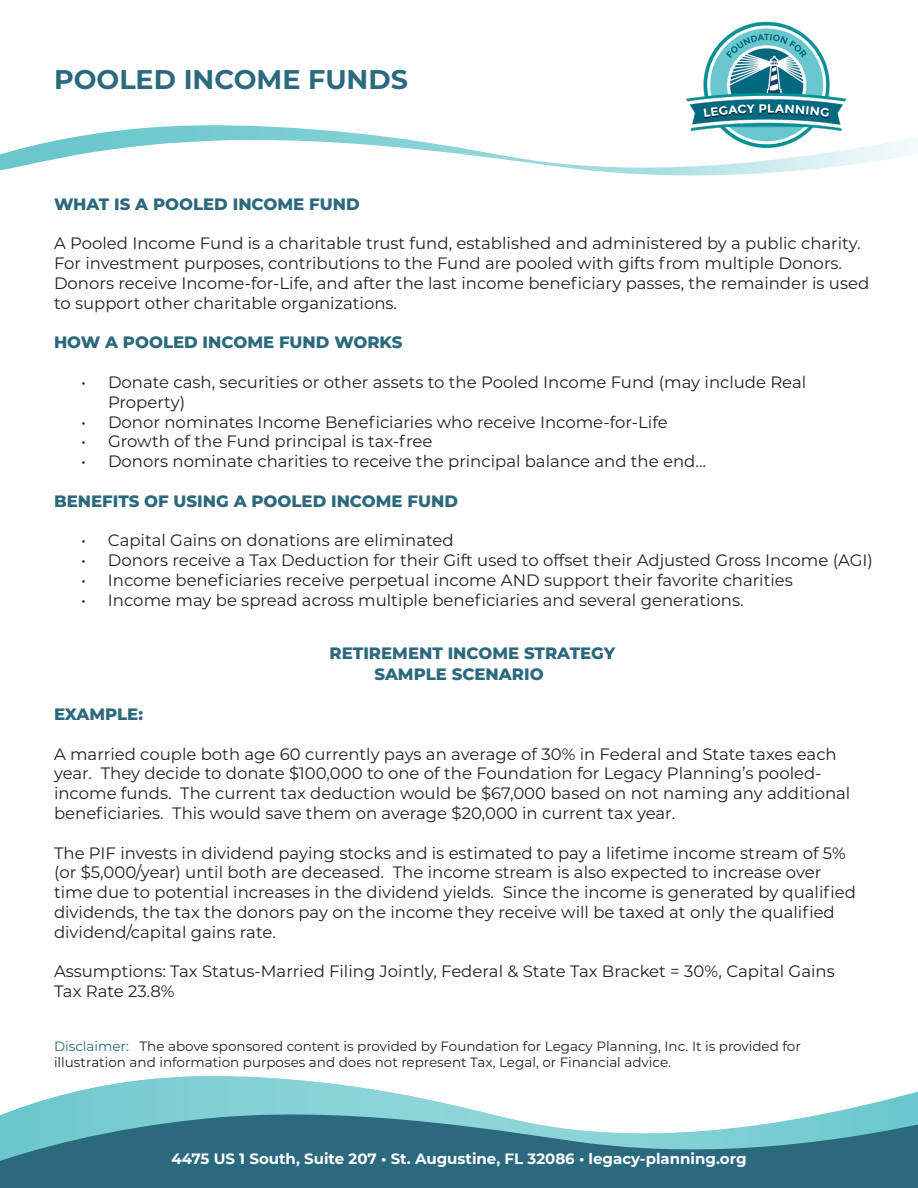
<style>
.page{position:relative;width:918px;height:1188px;background:#fff}
.page>*{position:absolute;margin:0;border:0;box-sizing:border-box;transform-origin:0 0}
.t1{font:700 27px "Montserrat";color:#2b697e}
.Paragraph_Style_1{font:16.5px/19.8px "Montserrat";color:#231f20}
.t2{font:800 16.5px "Montserrat";color:#2b697d}
.Paragraph_Style_1-2{font:800 16.5px "Montserrat";color:#2b697e}
.Small_Type{font:700 15px "Montserrat";color:#fff}
.t3{font:13.5px/16.2px "Montserrat";color:#231f20}
.s1{color:#2b697e}
</style>
<div class="page">
<svg style="left:26px;top:1076px;width:892px;height:30px"></svg>
<img style="left:686px;top:21px;width:161px;height:103px">
<svg style="left:0;top:1106px;width:918px;height:82px;background:#528f9e"></svg>
<svg style="left:0;top:124px;width:918px;height:52px"></svg>
<p class="t1" style="left:54px;top:60px;width:355px">POOLED INCOME FUNDS</p>
<p class="t2" style="left:54px;top:192px;width:307px">WHAT IS A POOLED INCOME FUND</p>
<p class="Paragraph_Style_1" style="left:54px;top:233px;width:817px">A Pooled Income Fund is a charitable trust fund, established and administered by a public charity.<br>For investment purposes, contributions to the Fund are pooled with gifts from multiple Donors.<br>Donors receive Income-for-Life, and after the last income beneficiary passes, the remainder is used to support other charitable organizations.</p>
<p class="t2" style="left:54px;top:331px;width:350px">HOW A POOLED INCOME FUND WORKS</p>
<p class="Paragraph_Style_1" style="left:108px;top:372px;width:700px;text-indent:-27px">• Donate cash, securities or other assets to the Pooled Income Fund (may include Real<br>Property)</p>
<p class="Paragraph_Style_1" style="left:81px;top:411px;width:588px">• Donor nominates Income Beneficiaries who receive Income-for-Life</p>
<p class="Paragraph_Style_1" style="left:81px;top:431px;width:353px">• Growth of the Fund principal is tax-free</p>
<p class="Paragraph_Style_1" style="left:81px;top:451px;width:627px">• Donors nominate charities to receive the principal balance and the end…</p>
<p class="t2" style="left:54px;top:489px;width:405px">BENEFITS OF USING A POOLED INCOME FUND</p>
<p class="Paragraph_Style_1" style="left:81px;top:530px;width:374px">• Capital Gains on donations are eliminated</p>
<p class="Paragraph_Style_1" style="left:81px;top:550px;width:794px">• Donors receive a Tax Deduction for their Gift used to offset their Adjusted Gross Income (AGI)</p>
<p class="Paragraph_Style_1" style="left:81px;top:570px;width:713px">• Income beneficiaries receive perpetual income AND support their favorite charities</p>
<p class="Paragraph_Style_1" style="left:81px;top:590px;width:664px">• Income may be spread across multiple beneficiaries and several generations.</p>
<p class="Paragraph_Style_1-2" style="left:330px;top:642px;width:287px">RETIREMENT INCOME STRATEGY</p>
<p class="Paragraph_Style_1-2" style="left:374px;top:663px;width:171px">SAMPLE SCENARIO</p>
<p class="Paragraph_Style_1-2" style="left:54px;top:702px;width:91px">EXAMPLE:</p>
<p class="Paragraph_Style_1" style="left:54px;top:743px;width:798px">A married couple both age 60 currently pays an average of 30% in Federal and State taxes each year. They decide to donate $100,000 to one of the Foundation for Legacy Planning’s pooled&shy;income funds. The current tax deduction would be $67,000 based on not naming any additional beneficiaries. This would save them on average $20,000 in current tax year.</p>
<p class="Paragraph_Style_1" style="left:54px;top:842px;width:804px">The PIF invests in dividend paying stocks and is estimated to pay a lifetime income stream of 5% (or $5,000/year) until both are deceased. The income stream is also expected to increase over time due to potential increases in the dividend yields. Since the income is generated by qualified dividends, the tax the donors pay on the income they receive will be taxed at only the qualified dividend/capital gains rate.</p>
<p class="Paragraph_Style_1" style="left:54px;top:961px;width:782px">Assumptions: Tax Status-Married Filing Jointly, Federal &amp; State Tax Bracket = 30%, Capital Gains<br>Tax Rate 23.8%</p>
<p class="t3" style="left:54px;top:1037px;width:748px"><span class="s1">Disclaimer:</span> The above sponsored content is provided by Foundation for Legacy Planning, Inc. It is provided for illustration and information purposes and does not represent Tax, Legal, or Financial advice.</p>
<p class="Small_Type" style="left:171px;top:1147px;width:577px">4475 US 1 South, Suite 207 • St. Augustine, FL 32086 • legacy-planning.org</p>
</div>
